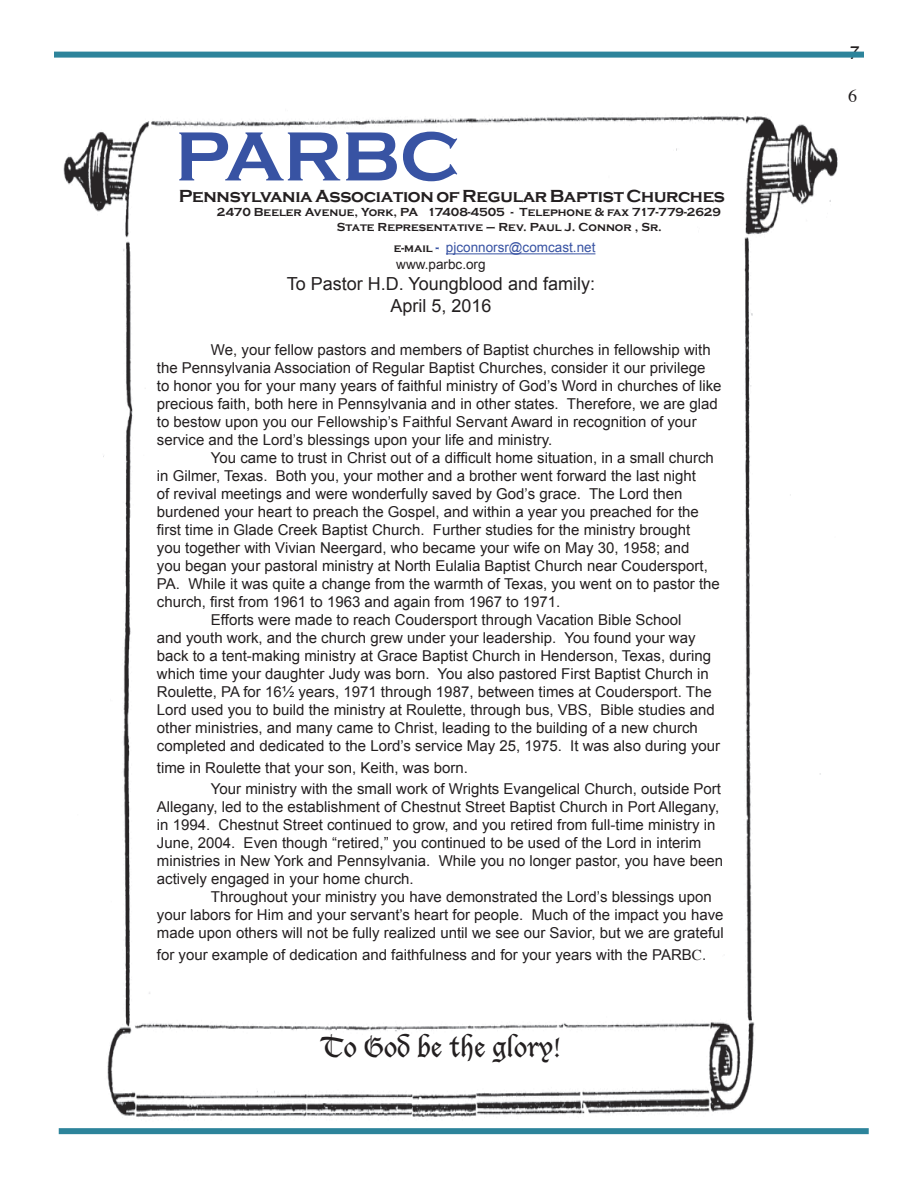
<style>
.page{position:relative;width:918px;height:1188px;background:#fff}
.page>*{position:absolute;margin:0;border:0;box-sizing:border-box;transform-origin:0 0}
.t1{font:700 72px "Copperplate Gothic";color:#3853a3}
.t2{font:27px "Lucida Blackletter";color:#231f20}
.t3{font:700 18px "Copperplate Gothic";letter-spacing:-.015em;color:#231f20}
.t4{font:18px/21.6px "Arial";color:#231f20;text-align:center}
.t5{font:italic 18px "Arial";color:#231f20}
.t6{font:18px "Times";color:#231f20}
.t7{font:15px/18px "Arial";color:#231f20}
.t8{font:13.5px/16.2px "Arial";color:#3853a3}
.t9{font:700 12px/14.4px "Copperplate Gothic";color:#231f20}
.s1{font-family:"Copperplate Gothic";font-weight:700;font-size:12px;color:#231f20}
.s2{font-family:"Copperplate Gothic";font-weight:700}
.s3{color:#231f20}
.s4{font-family:"Times"}
</style>
<div class="page">
<div style="left:54px;top:52px;width:810px;height:6px;background:#2d849b"></div>
<img style="left:64px;top:116px;width:774px;height:1001px">
<hr style="left:446px;top:253px;width:149px;height:1px;background:#3853a3">
<div style="left:59px;top:1128px;width:810px;height:6px;background:#2d849b"></div>
<h1 class="t1" style="left:175px;top:117px;width:287px">PARBC</h1>
<p class="t3" style="left:179px;top:186px;width:548px">Pennsylvania Association of Regular Baptist Churches</p>
<p class="t9" style="left:337px;top:205px;width:386px;text-indent:-120px">2470 Beeler Avenue, York, PA 17408-4505 - Telephone &amp; fax 717-779-2629<br>State Representative – Rev. Paul J. Connor , Sr.</p>
<p class="t8" style="left:394px;top:240px;width:203px"><span class="s1">e-mail</span> <span class="s2">-</span> pjconnorsr@comcast.net <span class="s3">www.parbc.org</span></p>
<p class="t4" style="left:287px;top:273px;width:310px">To Pastor H.D. Youngblood and family:<br>April 5, 2016</p>
<p class="t7" style="left:157px;top:341px;width:566px;text-indent:54px">We, your fellow pastors and members of Baptist churches in fellowship with the Pennsylvania Association of Regular Baptist Churches, consider it our privilege to honor you for your many years of faithful ministry of God’s Word in churches of like precious faith, both here in Pennsylvania and in other states. Therefore, we are glad to bestow upon you our Fellowship’s Faithful Servant Award in recognition of your service and the Lord’s blessings upon your life and ministry.</p>
<p class="t7" style="left:211px;top:449px;width:504px">You came to trust in Christ out of a difficult home situation, in a small church</p>
<p class="t7" style="left:157px;top:467px;width:541px">in Gilmer, Texas. Both you, your mother and a brother went forward the last night</p>
<p class="t7" style="left:157px;top:485px;width:527px">of revival meetings and were wonderfully saved by God’s grace. The Lord then</p>
<p class="t7" style="left:157px;top:503px;width:543px">burdened your heart to preach the Gospel, and within a year you preached for the</p>
<p class="t7" style="left:157px;top:521px;width:535px">first time in Glade Creek Baptist Church. Further studies for the ministry brought</p>
<p class="t7" style="left:157px;top:539px;width:534px">you together with Vivian Neergard, who became your wife on May 30, 1958; and</p>
<p class="t7" style="left:157px;top:557px;width:553px">you began your pastoral ministry at North Eulalia Baptist Church near Coudersport,</p>
<p class="t7" style="left:157px;top:575px;width:565px">PA. While it was quite a change from the warmth of Texas, you went on to pastor the</p>
<p class="t7" style="left:157px;top:593px;width:405px">church, first from 1961 to 1963 and again from 1967 to 1971.</p>
<p class="t7" style="left:211px;top:611px;width:472px">Efforts were made to reach Coudersport through Vacation Bible School</p>
<p class="t7" style="left:157px;top:629px;width:540px">and youth work, and the church grew under your leadership. You found your way</p>
<p class="t7" style="left:157px;top:647px;width:556px">back to a tent-making ministry at Grace Baptist Church in Henderson, Texas, during</p>
<p class="t7" style="left:157px;top:665px;width:553px">which time your daughter Judy was born. You also pastored First Baptist Church in</p>
<p class="t7" style="left:157px;top:683px;width:556px">Roulette, PA for 16½ years, 1971 through 1987, between times at Coudersport. The</p>
<p class="t7" style="left:157px;top:701px;width:559px">Lord used you to build the ministry at Roulette, through bus, VBS, Bible studies and</p>
<p class="t7" style="left:157px;top:719px;width:543px">other ministries, and many came to Christ, leading to the building of a new church</p>
<p class="t7" style="left:157px;top:737px;width:565px">completed and dedicated to the Lord’s service May 25, 1975. It was also during your</p>
<p class="t7" style="left:211px;top:757px;width:512px;line-height:21.6px;text-indent:-54px">time in Roulette that your son, Keith, was born.<br>Your ministry with the small work of Wrights Evangelical Church, outside Port</p>
<p class="t7" style="left:157px;top:798px;width:568px">Allegany, led to the establishment of Chestnut Street Baptist Church in Port Allegany, in 1994. Chestnut Street continued to grow, and you retired from full-time ministry in June, 2004. Even though “retired,” you continued to be used of the Lord in interim ministries in New York and Pennsylvania. While you no longer pastor, you have been actively engaged in your home church.</p>
<p class="t7" style="left:157px;top:888px;width:568px;text-indent:54px">Throughout your ministry you have demonstrated the Lord’s blessings upon your labors for Him and your servant’s heart for people. Much of the impact you have made upon others will not be fully realized until we see our Savior, but we are grateful</p>
<p class="t7" style="left:157px;top:946px;width:550px">for your example of dedication and faithfulness and for your years with the PARB<span class="s4">C.</span></p>
<h2 class="t2" style="left:321px;top:1031px;width:241px">To God be the glory!</h2>
<p class="t5" style="left:849px;top:41px;width:12px">7</p>
<p class="t6" style="left:848px;top:79px;width:10px">6</p>
</div>
